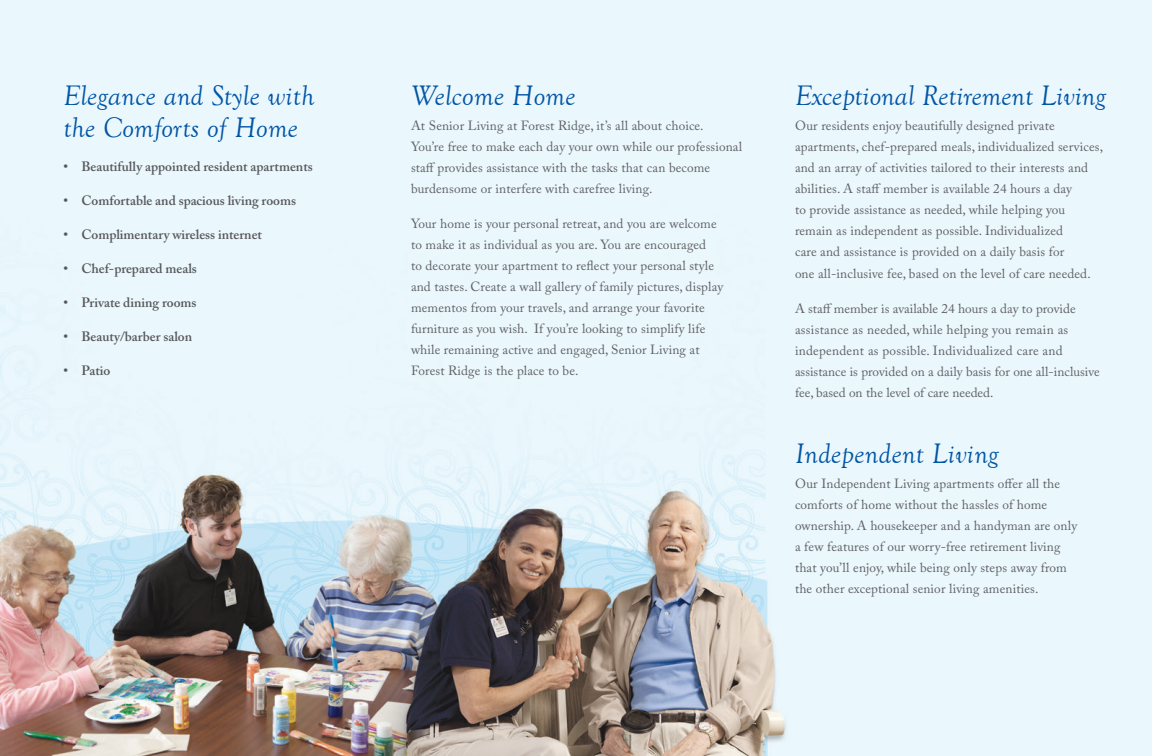
<style>
.page{position:relative;width:1152px;height:756px;background:#fff}
.page>*{position:absolute;margin:0;border:0;box-sizing:border-box;transform-origin:0 0}
.t1{font:italic 29px/32px "Goudy Old Style T";letter-spacing:.01em;color:#0155a5}
.t2{font:600 13.5px "Adobe Caslon Pro";color:#57585a}
.t3{font:13.2px/21px "Adobe Caslon Pro";letter-spacing:.01em;color:#616164}
</style>
<div class="page">
<img style="left:0;top:0;width:1152px;height:756px">
<h1 class="t1" style="left:63px;top:80px;width:253px">Elegance and Style with the Comforts of Home</h1>
<p class="t2" style="left:63px;top:158px;width:251px">• Beautifully appointed resident apartments</p>
<p class="t2" style="left:63px;top:192px;width:234px">• Comfortable and spacious living rooms</p>
<p class="t2" style="left:63px;top:226px;width:200px">• Complimentary wireless internet</p>
<p class="t2" style="left:63px;top:260px;width:135px">• Chef-prepared meals</p>
<p class="t2" style="left:63px;top:294px;width:135px">• Private dining rooms</p>
<p class="t2" style="left:63px;top:328px;width:130px">• Beauty/barber salon</p>
<p class="t2" style="left:63px;top:362px;width:49px">• Patio</p>
<h1 class="t1" style="left:411px;top:80px;width:166px">Welcome Home</h1>
<p class="t3" style="left:411px;top:115px;width:333px">At Senior Living at Forest Ridge, it’s all about choice.<br>You’re free to make each day your own while our professional staff provides assistance with the tasks that can become burdensome or interfere with carefree living.</p>
<p class="t3" style="left:411px;top:212px;width:314px">Your home is your personal retreat, and you are welcome to make it as individual as you are. You are encouraged<br>to decorate your apartment to reflect your personal style and tastes. Create a wall gallery of family pictures, display mementos from your travels, and arrange your favorite furniture as you wish. If you’re looking to simplify life while remaining active and engaged, Senior Living at Forest Ridge is the place to be.</p>
<h1 class="t1" style="left:795px;top:80px;width:312px">Exceptional Retirement Living</h1>
<p class="t3" style="left:795px;top:115px;width:310px">Our residents enjoy beautifully designed private apartments, chef-prepared meals, individualized services, and an array of activities tailored to their interests and abilities. A staff member is available 24 hours a day<br>to provide assistance as needed, while helping you remain as independent as possible. Individualized<br>care and assistance is provided on a daily basis for<br>one all-inclusive fee, based on the level of care needed.</p>
<p class="t3" style="left:795px;top:297px;width:306px">A staff member is available 24 hours a day to provide assistance as needed, while helping you remain as independent as possible. Individualized care and assistance is provided on a daily basis for one all-inclusive fee, based on the level of care needed.</p>
<h1 class="t1" style="left:795px;top:438px;width:205px">Independent Living</h1>
<p class="t3" style="left:795px;top:473px;width:284px">Our Independent Living apartments offer all the comforts of home without the hassles of home ownership. A housekeeper and a handyman are only a few features of our worry-free retirement living that you’ll enjoy, while being only steps away from the other exceptional senior living amenities.</p>
</div>
